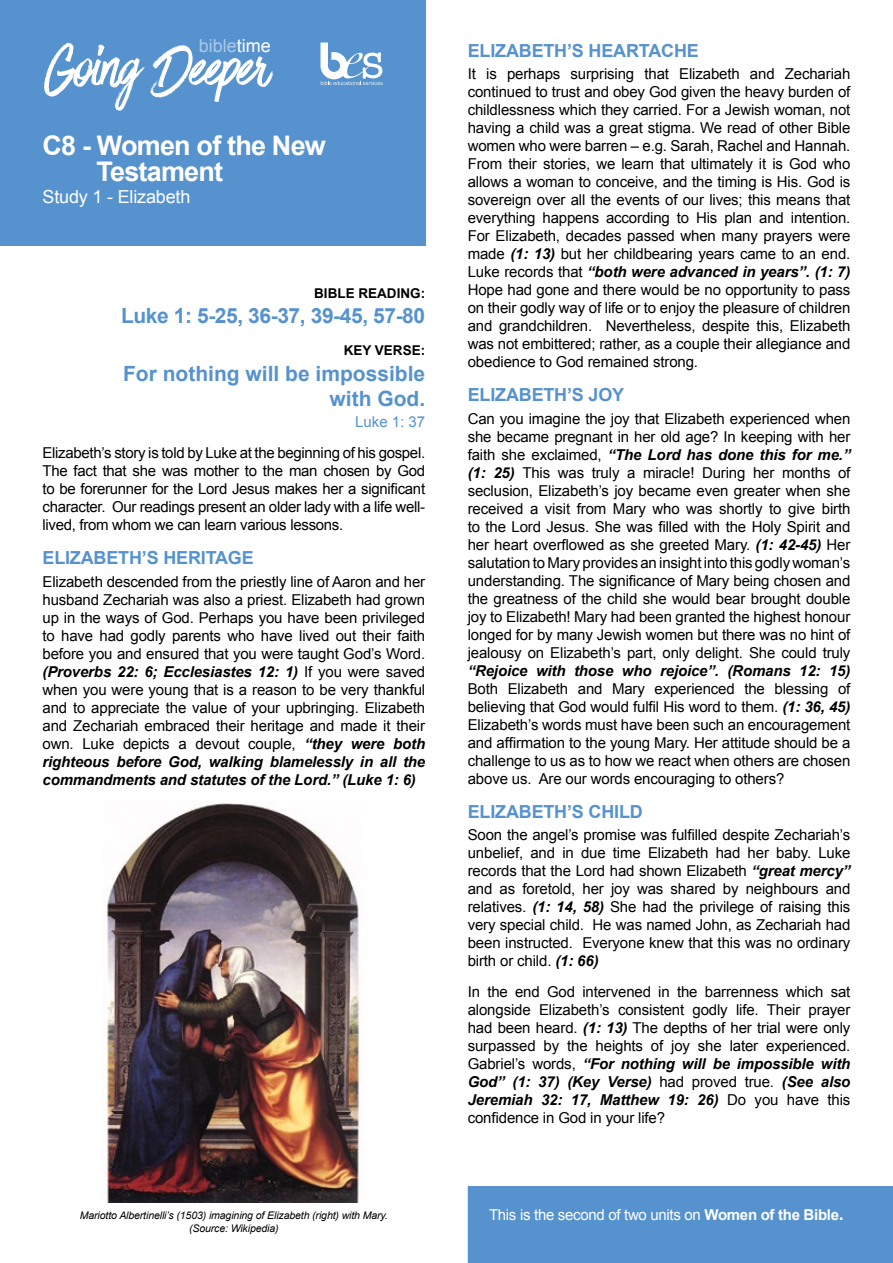
<style>
.page{position:relative;width:893px;height:1263px;background:#fff}
.page>*{position:absolute;margin:0;border:0;box-sizing:border-box;transform-origin:0 0}
.t1{font:66px "Have Heart One";letter-spacing:-.01em;color:#fff}
.t2{font:700 27px/26.4px "Arial";letter-spacing:-.03em;color:#fff}
.t3{font:700 21px/25.2px "Arial";color:#5692ce;text-align:right}
.t4{font:700 21px "Arial";letter-spacing:-.02em;color:#5692ce}
.t5{font:700 18px "Arial";letter-spacing:-.01em;color:#5692ce}
.t6{font:18px "Arial";letter-spacing:-.01em;color:#fff}
.t7{font:18px "Arial";color:#abc9e6}
.t8{font:15px/18px "Arial";letter-spacing:-.01em;color:#000;text-align:justify}
.t9{font:15px "Arial";letter-spacing:-.02em;color:#fff}
.t10{font:italic 700 15px "Arial";letter-spacing:-.01em;color:#000}
.t11{font:15px "Arial";color:#5692ce}
.t12{font:700 13.5px "Arial";color:#000}
.t13{font:italic 10.5px/12.6px "Arial";letter-spacing:-.01em;color:#000;text-align:center}
.s1{color:#fff}
.s2{font-weight:700;font-style:italic}
.s3{font-weight:700}
.s4{font-weight:700;font-size:18px}
</style>
<div class="page">
<div style="left:0;top:0;width:425px;height:245px;background:#5692ce"></div>
<svg style="left:320px;top:43px;width:63px;height:42px"></svg>
<div style="left:467px;top:1186px;width:426px;height:77px;background:#5692ce"></div>
<img style="left:103px;top:803px;width:258px;height:399px">
<p class="t7" style="left:199px;top:34px;width:74px">bible<span class="s1">time</span></p>
<h1 class="t1" style="left:45px;top:32px;width:225px">Going Deeper</h1>
<h2 class="t2" style="left:97px;top:133px;width:231px;text-indent:-54px">C8 - Women of the New<br>Testament</h2>
<p class="t6" style="left:43px;top:185px;width:149px">Study 1 - Elizabeth</p>
<p class="t12" style="left:314px;top:284px;width:112px">BIBLE READING:</p>
<h3 class="t4" style="left:121px;top:302px;width:306px">Luke 1: 5-25, 36-37, 39-45, 57-80</h3>
<p class="t12" style="left:344px;top:342px;width:83px">KEY VERSE:</p>
<h3 class="t3" style="left:123px;top:361px;width:304px">For nothing will be impossible with God.</h3>
<p class="t11" style="left:355px;top:412px;width:72px">Luke 1: 37</p>
<p class="t8" style="left:43px;top:444px;width:384px">Elizabeth’s story is told by Luke at the beginning of his gospel.<br>The fact that she was mother to the man chosen by God to be forerunner for the Lord Jesus makes her a significant character. Our readings present an older lady with a life well&shy;lived, from whom we can learn various lessons.</p>
<p class="t5" style="left:43px;top:546px;width:213px">ELIZABETH’S HERITAGE</p>
<p class="t8" style="left:43px;top:573px;width:384px">Elizabeth descended from the priestly line of Aaron and her husband Zechariah was also a priest. Elizabeth had grown up in the ways of God. Perhaps you have been privileged to have had godly parents who have lived out their faith before you and ensured that you were taught God’s Word. <span class="s2">(Proverbs 22: 6; Ecclesiastes 12: 1)</span> If you were saved when you were young that is a reason to be very thankful and to appreciate the value of your upbringing. Elizabeth and Zechariah embraced their heritage and made it their own. Luke depicts a devout couple, <span class="s2">“they were both righteous before God, walking blamelessly in all the commandments and statutes of the Lord.” (Luke 1: 6)</span></p>
<p class="t5" style="left:468px;top:38px;width:233px">ELIZABETH’S HEARTACHE</p>
<p class="t8" style="left:468px;top:65px;width:384px">It is perhaps surprising that Elizabeth and Zechariah continued to trust and obey God given the heavy burden of childlessness which they carried. For a Jewish woman, not having a child was a great stigma. We read of other Bible women who were barren – e.g. Sarah, Rachel and Hannah.<br>From their stories, we learn that ultimately it is God who allows a woman to conceive, and the timing is His. God is sovereign over all the events of our lives; this means that everything happens according to His plan and intention.<br>For Elizabeth, decades passed when many prayers were made <span class="s2">(1: 13)</span> but her childbearing years came to an end.<br>Luke records that <span class="s2">“both were advanced in years”. (1: 7)<br></span>Hope had gone and there would be no opportunity to pass on their godly way of life or to enjoy the pleasure of children and grandchildren. Nevertheless, despite this, Elizabeth was not embittered; rather, as a couple their allegiance and obedience to God remained strong.</p>
<p class="t5" style="left:468px;top:383px;width:158px">ELIZABETH’S JOY</p>
<p class="t8" style="left:468px;top:409px;width:384px">Can you imagine the joy that Elizabeth experienced when she became pregnant in her old age? In keeping with her faith she exclaimed, <span class="s2">“The Lord has done this for me.” (1: 25)</span> This was truly a miracle! During her months of seclusion, Elizabeth’s joy became even greater when she received a visit from Mary who was shortly to give birth to the Lord Jesus. She was filled with the Holy Spirit and her heart overflowed as she greeted Mary. <span class="s2">(1: 42-45)</span> Her salutation to Mary provides an insight into this godly woman’s understanding. The significance of Mary being chosen and the greatness of the child she would bear brought double joy to Elizabeth! Mary had been granted the highest honour longed for by many Jewish women but there was no hint of jealousy on Elizabeth’s part, only delight. She could truly</p>
<p class="t10" style="left:468px;top:661px;width:384px">“Rejoice with those who rejoice”. (Romans 12: 15)</p>
<p class="t8" style="left:468px;top:679px;width:384px">Both Elizabeth and Mary experienced the blessing of believing that God would fulfil His word to them. <span class="s2">(1: 36, 45)<br></span>Elizabeth’s words must have been such an encouragement and affirmation to the young Mary. Her attitude should be a challenge to us as to how we react when others are chosen above us. Are our words encouraging to others?</p>
<p class="t5" style="left:468px;top:800px;width:177px">ELIZABETH’S CHILD</p>
<p class="t8" style="left:468px;top:826px;width:384px">Soon the angel’s promise was fulfilled despite Zechariah’s unbelief, and in due time Elizabeth had her baby. Luke records that the Lord had shown Elizabeth <span class="s2">“great mercy” </span>and as foretold, her joy was shared by neighbours and relatives. <span class="s2">(1: 14, 58)</span> She had the privilege of raising this very special child. He was named John, as Zechariah had been instructed. Everyone knew that this was no ordinary birth or child. <span class="s2">(1: 66)</span></p>
<p class="t8" style="left:468px;top:983px;width:384px">In the end God intervened in the barrenness which sat alongside Elizabeth’s consistent godly life. Their prayer had been heard. <span class="s2">(1: 13)</span> The depths of her trial were only surpassed by the heights of joy she later experienced.<br>Gabriel’s words, <span class="s2">“For nothing will be impossible with God” (1: 37) (Key Verse)</span> had proved true. <span class="s2">(See also Jeremiah 32: 17, Matthew 19: 26)</span> Do you have this confidence in God in your life?</p>
<p class="t13" style="left:80px;top:1209px;width:310px">Mariotto Albertinelli’s (1503) imagining of Elizabeth (right) with Mary. (Source: Wikipedia)</p>
<p class="t9" style="left:489px;top:1205px;width:356px">This is the second of two units on <span class="s3">Women of the Bible</span><span class="s4">.</span></p>
</div>
